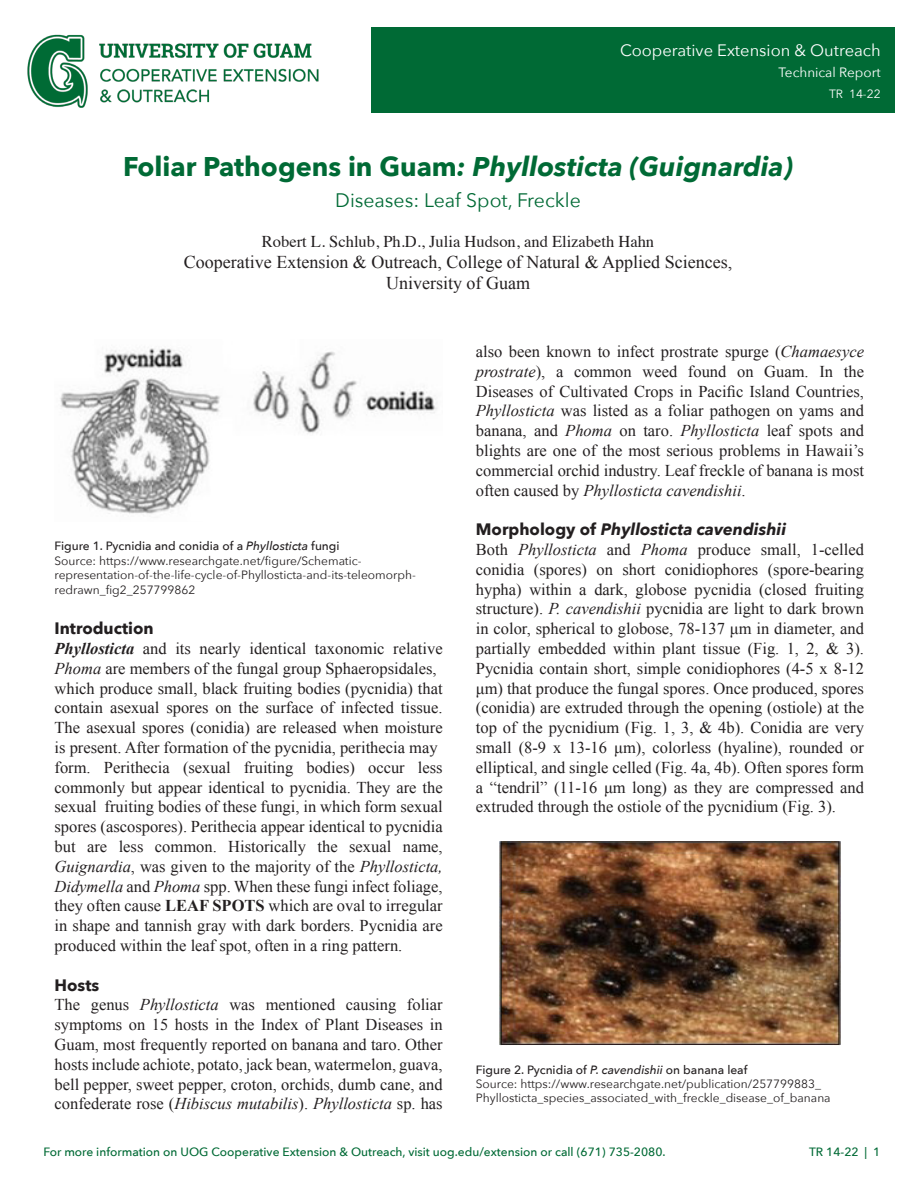
<style>
.page{position:relative;width:918px;height:1188px;background:#fff}
.page>*{position:absolute;margin:0;border:0;box-sizing:border-box;transform-origin:0 0}
.t1{font:italic 700 27px "Avenir Next";color:#006a35}
.t2{font:19.5px "Avenir Next";color:#006a35}
.t3{font:18px "Times New Roman";color:#231f20}
.t4{font:16.5px/19.8px "Times New Roman";color:#231f20;text-align:justify}
.Body{font:16.5px "Times";color:#231f20}
.t5{font:italic 700 16.5px "Avenir Next";color:#231f20}
.t6{font:16.5px "Avenir Next";color:#fff}
.t7{font:700 16.5px "Avenir Next";color:#231f20}
.t8{font:13.5px "Avenir Next";color:#fff}
.t9{font:12px/14.4px "Avenir Next";color:#231f20}
.t10{font:500 12px "Avenir Next";color:#006a35}
.t11{font:500 12px "Avenir Next";color:#231f20}
.t12{font:12px "Avenir Next";color:#fff}
.s1{font-style:normal}
.s2{font-style:italic}
.s3{font-weight:700;font-style:italic}
.s4{font-weight:700}
</style>
<div class="page">
<img style="left:27px;top:34px;width:292px;height:74px">
<div style="left:371px;top:27px;width:523px;height:85px;background:#006a35"></div>
<img style="left:60px;top:348px;width:378px;height:166px">
<img style="left:499px;top:841px;width:342px;height:205px">
<p class="t6" style="left:620px;top:36px;width:262px">Cooperative Extension &amp; Outreach</p>
<p class="t8" style="left:779px;top:61px;width:104px">Technical Report</p>
<p class="t12" style="left:829px;top:83px;width:53px">TR 14-22</p>
<p class="t1" style="left:123px;top:143px;width:671px"><span class="s1">Foliar Pathogens in Guam</span>: Phyllosticta (Guignardia)</p>
<p class="t2" style="left:335px;top:184px;width:247px">Diseases: Leaf Spot, Freckle</p>
<p class="Body" style="left:262px;top:226px;width:394px">Robert L. Schlub, Ph.D., Julia Hudson, and Elizabeth Hahn</p>
<p class="t3" style="left:184px;top:250px;width:550px">Cooperative Extension &amp; Outreach, College of Natural &amp; Applied Sciences,</p>
<p class="t3" style="left:386px;top:271px;width:145px">University of Guam</p>
<p class="t11" style="left:55px;top:536px;width:287px">Figure 1. Pycnidia and conidia of a <span class="s2">Phyllosticta</span> fungi</p>
<p class="t9" style="left:55px;top:553px;width:363px">Source: https://www.researchgate.net/figure/Schematic&shy;representation-of-the-life-cycle-of-Phyllosticta-and-its-teleomorph&shy;redrawn_fig2_257799862</p>
<p class="t7" style="left:55px;top:614px;width:101px">Introduction</p>
<p class="t4" style="left:55px;top:638px;width:390px"><span class="s3">Phyllosticta</span> and its nearly identical taxonomic relative<br><span class="s2">Phoma</span> are members of the fungal group Sphaeropsidales,</p>
<p class="t4" style="left:55px;top:678px;width:390px">which produce small, black fruiting bodies (pycnidia) that contain asexual spores on the surface of infected tissue.<br>The asexual spores (conidia) are released when moisture is present. After formation of the pycnidia, perithecia may</p>
<p class="t4" style="left:55px;top:757px;width:390px">form. Perithecia (sexual fruiting bodies) occur less commonly but appear identical to pycnidia. They are the sexual fruiting bodies of these fungi, in which form sexual spores (ascospores). Perithecia appear identical to pycnidia but are less common. Historically the sexual name, <span class="s2">Guignardia</span>, was given to the majority of the <span class="s2">Phyllosticta, Didymella</span> and <span class="s2">Phoma</span> spp. When these fungi infect foliage, they often cause <span class="s4">LEAF SPOTS</span> which are oval to irregular in shape and tannish gray with dark borders. Pycnidia are produced within the leaf spot, often in a ring pattern.</p>
<p class="t7" style="left:55px;top:971px;width:46px">Hosts</p>
<p class="t4" style="left:55px;top:995px;width:390px">The genus <span class="s2">Phyllosticta</span> was mentioned causing foliar symptoms on 15 hosts in the Index of Plant Diseases in Guam, most frequently reported on banana and taro. Other hosts include achiote, potato, jack bean, watermelon, guava, bell pepper, sweet pepper, croton, orchids, dumb cane, and confederate rose (<span class="s2">Hibiscus mutabilis</span>). <span class="s2">Phyllosticta</span> sp. has</p>
<p class="t4" style="left:476px;top:341px;width:390px">also been known to infect prostrate spurge (<span class="s2">Chamaesyce prostrate</span>), a common weed found on Guam. In the Diseases of Cultivated Crops in Pacific Island Countries, <span class="s2">Phyllosticta</span> was listed as a foliar pathogen on yams and banana, and <span class="s2">Phoma</span> on taro. <span class="s2">Phyllosticta</span> leaf spots and blights are one of the most serious problems in Hawaii’s commercial orchid industry. Leaf freckle of banana is most often caused by <span class="s2">Phyllosticta cavendishii</span>.</p>
<p class="t5" style="left:476px;top:515px;width:312px"><span class="s1">Morphology of</span> Phyllosticta cavendishii</p>
<p class="t4" style="left:476px;top:539px;width:390px">Both <span class="s2">Phyllosticta</span> and <span class="s2">Phoma</span> produce small, 1-celled conidia (spores) on short conidiophores (spore-bearing hypha) within a dark, globose pycnidia (closed fruiting structure). <span class="s2">P. cavendishii</span> pycnidia are light to dark brown in color, spherical to globose, 78-137 μm in diameter, and partially embedded within plant tissue (Fig. 1, 2, &amp; 3).<br>Pycnidia contain short, simple conidiophores (4-5 x 8-12 μm) that produce the fungal spores. Once produced, spores (conidia) are extruded through the opening (ostiole) at the top of the pycnidium (Fig. 1, 3, &amp; 4b). Conidia are very small (8-9 x 13-16 μm), colorless (hyaline), rounded or elliptical, and single celled (Fig. 4a, 4b). Often spores form a “tendril” (11-16 μm long) as they are compressed and extruded through the ostiole of the pycnidium (Fig. 3).</p>
<p class="t11" style="left:476px;top:1059px;width:273px">Figure 2. Pycnidia of <span class="s2">P. cavendishii</span> on banana leaf</p>
<p class="t9" style="left:476px;top:1076px;width:356px">Source: https://www.researchgate.net/publication/257799883_<br>Phyllosticta_species_associated_with_freckle_disease_of_banana</p>
<p class="t10" style="left:43px;top:1141px;width:624px">For more information on UOG Cooperative Extension &amp; Outreach, visit uog.edu/extension or call (671) 735-2080.</p>
<p class="t10" style="left:809px;top:1141px;width:73px">TR 14-22 | 1</p>
</div>
